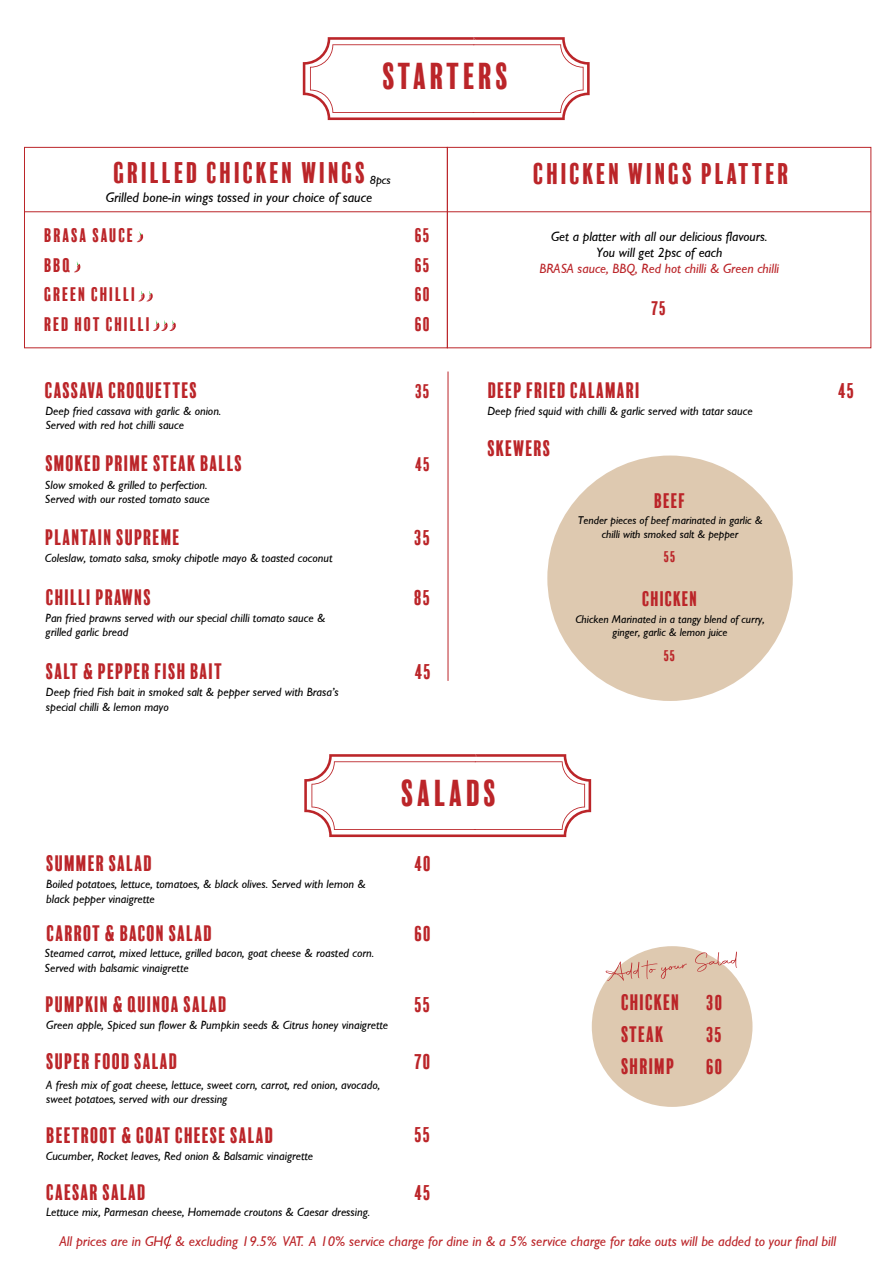
<style>
.page{position:relative;width:893px;height:1263px;background:#fff}
.page>*{position:absolute;margin:0;border:0;box-sizing:border-box;transform-origin:0 0}
.t1{font:34.2px "Balboa Plus Fill";letter-spacing:.05em;color:#bb2529}
.t2{font:27.3px "Balboa Plus Fill";letter-spacing:.05em;color:#bb2529}
.t3{font:20.55px/32.2px "Balboa Plus Fill";color:#bb2529}
.t4{font:19.5px/32.2px "Balboa Plus Fill";color:#bb2529;text-align:justify}
.t5{font:19.35px "Balboa Plus Fill";color:#bb2529}
.t6{font:18px "Balboa Plus Fill";letter-spacing:.05em;color:#bb2529}
.t7{font:italic 14.1px "Gill Sans";color:#bb2529}
.t8{font:14.1px "Balboa Plus Fill";color:#bb2529}
.t9{font:italic 13.95px "Gill Sans";color:#000}
.t10{font:italic 13.5px/16.2px "Gill Sans";color:#000;text-align:center}
.t11{font:italic 13.5px "Gill Sans";color:#bb2529}
.t12{font:italic 12px/14.4px "Gill Sans";color:#000}
.t13{font:italic 11.25px/13.5px "Gill Sans";color:#000;text-align:center}
</style>
<div class="page">
<svg style="left:303px;top:37px;width:287px;height:83px"></svg>
<svg style="left:304px;top:754px;width:287px;height:83px"></svg>
<div style="left:24px;top:147px;width:424px;height:201px;border:1px solid #bb2529"></div>
<div style="left:447px;top:147px;width:424px;height:201px;border:1px solid #bb2529"></div>
<hr style="left:24px;top:211px;width:847px;height:1px;background:#bb2529">
<hr style="left:448px;top:371px;width:1px;height:310px;background:#bb2529">
<div style="left:547px;top:455px;width:246px;height:246px;background:#dec9b0;border-radius:50%"></div>
<div style="left:592px;top:946px;width:160px;height:161px;background:#dec9b0;border-radius:50%"></div>
<svg style="left:606px;top:960px;width:81px;height:21px"></svg>
<svg style="left:695px;top:951px;width:42px;height:21px"></svg>
<svg style="left:137px;top:231px;width:7px;height:12px"></svg>
<svg style="left:74px;top:261px;width:7px;height:12px"></svg>
<svg style="left:153px;top:320px;width:23px;height:11px"></svg>
<svg style="left:138px;top:291px;width:15px;height:11px"></svg>
<svg style="left:165px;top:1234px;width:7px;height:15px"></svg>
<h1 class="t1" style="left:383px;top:57px;width:129px">STARTERS</h1>
<h2 class="t2" style="left:113px;top:158px;width:255px">GRILLED CHICKEN WINGS</h2>
<p class="t12" style="left:370px;top:172px;width:22px">8pcs</p>
<p class="t9" style="left:106px;top:189px;width:268px">Grilled bone-in wings tossed in your choice of sauce</p>
<h3 class="t6" style="left:44px;top:225px;width:91px">BRASA SAUCE</h3>
<h3 class="t6" style="left:415px;top:225px;width:17px">65</h3>
<h3 class="t6" style="left:44px;top:255px;width:29px">BBQ</h3>
<h3 class="t6" style="left:415px;top:255px;width:17px">65</h3>
<h3 class="t6" style="left:44px;top:285px;width:93px">GREEN CHILLI</h3>
<h3 class="t6" style="left:415px;top:285px;width:17px">60</h3>
<h3 class="t6" style="left:44px;top:314px;width:108px">RED HOT CHILLI</h3>
<h3 class="t6" style="left:415px;top:314px;width:17px">60</h3>
<h2 class="t2" style="left:533px;top:158px;width:258px">CHICKEN WINGS PLATTER</h2>
<p class="t10" style="left:551px;top:228px;width:218px">Get a platter with all our delicious flavours.<br>You will get 2psc of each</p>
<p class="t11" style="left:540px;top:261px;width:241px">BRASA sauce, BBQ, Red hot chilli &amp; Green chilli</p>
<h3 class="t6" style="left:651px;top:298px;width:17px">75</h3>
<h3 class="t3" style="left:45px;top:374px;width:155px">CASSAVA CROQUETTES</h3>
<h3 class="t6" style="left:415px;top:381px;width:17px">35</h3>
<p class="t12" style="left:45px;top:403px;width:177px">Deep fried cassava with garlic &amp; onion.<br>Served with red hot chilli sauce</p>
<h3 class="t3" style="left:45px;top:448px;width:199px">SMOKED PRIME STEAK BALLS</h3>
<h3 class="t6" style="left:415px;top:455px;width:17px">45</h3>
<p class="t12" style="left:45px;top:477px;width:166px">Slow smoked &amp; grilled to perfection.<br>Served with our rosted tomato sauce</p>
<h3 class="t3" style="left:45px;top:522px;width:137px">PLANTAIN SUPREME</h3>
<p class="t12" style="left:45px;top:551px;width:289px">Coleslaw, tomato salsa, smoky chipotle mayo &amp; toasted coconut</p>
<h3 class="t3" style="left:46px;top:581px;width:107px">CHILLI PRAWNS</h3>
<p class="t12" style="left:46px;top:611px;width:281px">Pan fried prawns served with our special chilli tomato sauce &amp; grilled garlic bread</p>
<h3 class="t4" style="left:414px;top:522px;width:18px">35</h3>
<h3 class="t4" style="left:414px;top:582px;width:18px">85</h3>
<h3 class="t3" style="left:46px;top:655px;width:179px">SALT &amp; PEPPER FISH BAIT</h3>
<h3 class="t4" style="left:415px;top:656px;width:19px">45</h3>
<p class="t12" style="left:46px;top:685px;width:294px">Deep fried Fish bait in smoked salt &amp; pepper served with Brasa’s special chilli &amp; lemon mayo</p>
<h3 class="t3" style="left:488px;top:374px;width:155px">DEEP FRIED CALAMARI</h3>
<p class="t12" style="left:487px;top:403px;width:267px">Deep fried squid with chilli &amp; garlic served with tatar sauce</p>
<h3 class="t3" style="left:487px;top:432px;width:65px">SKEWERS</h3>
<h3 class="t5" style="left:654px;top:490px;width:33px">BEEF</h3>
<p class="t13" style="left:578px;top:514px;width:186px">Tender pieces of beef marinated in garlic &amp; chilli with smoked salt &amp; pepper</p>
<p class="t8" style="left:664px;top:549px;width:14px">55</p>
<h3 class="t5" style="left:642px;top:588px;width:57px">CHICKEN</h3>
<p class="t13" style="left:575px;top:612px;width:191px">Chicken Marinated in a tangy blend of curry, ginger, garlic &amp; lemon juice</p>
<p class="t8" style="left:664px;top:648px;width:14px">55</p>
<h1 class="t1" style="left:401px;top:774px;width:98px">SALADS</h1>
<h3 class="t3" style="left:46px;top:848px;width:108px">SUMMER SALAD</h3>
<p class="t12" style="left:46px;top:877px;width:321px">Boiled potatoes, lettuce, tomatoes, &amp; black olives. Served with lemon &amp; black pepper vinaigrette</p>
<h3 class="t3" style="left:47px;top:917px;width:168px">CARROT &amp; BACON SALAD</h3>
<p class="t12" style="left:45px;top:946px;width:331px">Steamed carrot, mixed lettuce, grilled bacon, goat cheese &amp; roasted corn.<br>Served with balsamic vinaigrette</p>
<h3 class="t3" style="left:46px;top:988px;width:184px">PUMPKIN &amp; QUINOA SALAD</h3>
<p class="t12" style="left:46px;top:1018px;width:343px">Green apple, Spiced sun flower &amp; Pumpkin seeds &amp; Citrus honey vinaigrette</p>
<h3 class="t3" style="left:46px;top:1045px;width:134px">SUPER FOOD SALAD</h3>
<p class="t12" style="left:46px;top:1078px;width:335px">A fresh mix of goat cheese, lettuce, sweet corn, carrot, red onion, avocado, sweet potatoes, served with our dressing</p>
<h3 class="t3" style="left:46px;top:1119px;width:230px">BEETROOT &amp; GOAT CHEESE SALAD</h3>
<p class="t12" style="left:46px;top:1148px;width:269px">Cucumber, Rocket leaves, Red onion &amp; Balsamic vinaigrette</p>
<h3 class="t3" style="left:46px;top:1176px;width:102px">CAESAR SALAD</h3>
<p class="t12" style="left:46px;top:1205px;width:325px">Lettuce mix, Parmesan cheese, Homemade croutons &amp; Caesar dressing.</p>
<h3 class="t4" style="left:414px;top:848px;width:19px">40</h3>
<h3 class="t4" style="left:414px;top:917px;width:19px">60</h3>
<h3 class="t4" style="left:414px;top:989px;width:18px">55</h3>
<h3 class="t4" style="left:414px;top:1045px;width:19px">70</h3>
<h3 class="t4" style="left:415px;top:1119px;width:18px">55</h3>
<h3 class="t4" style="left:414px;top:1176px;width:19px">45</h3>
<h3 class="t3" style="left:621px;top:986px;width:61px">CHICKEN<br>STEAK<br>SHRIMP</h3>
<h3 class="t4" style="left:706px;top:987px;width:19px">30<br>35<br>60</h3>
<h3 class="t4" style="left:838px;top:374px;width:19px">45</h3>
<p class="t7" style="left:59px;top:1233px;width:778px">All prices are in GHC &amp; excluding 19.5% VAT. A 10% service charge for dine in &amp; a 5% service charge for take outs will be added to your final bill</p>
</div>
